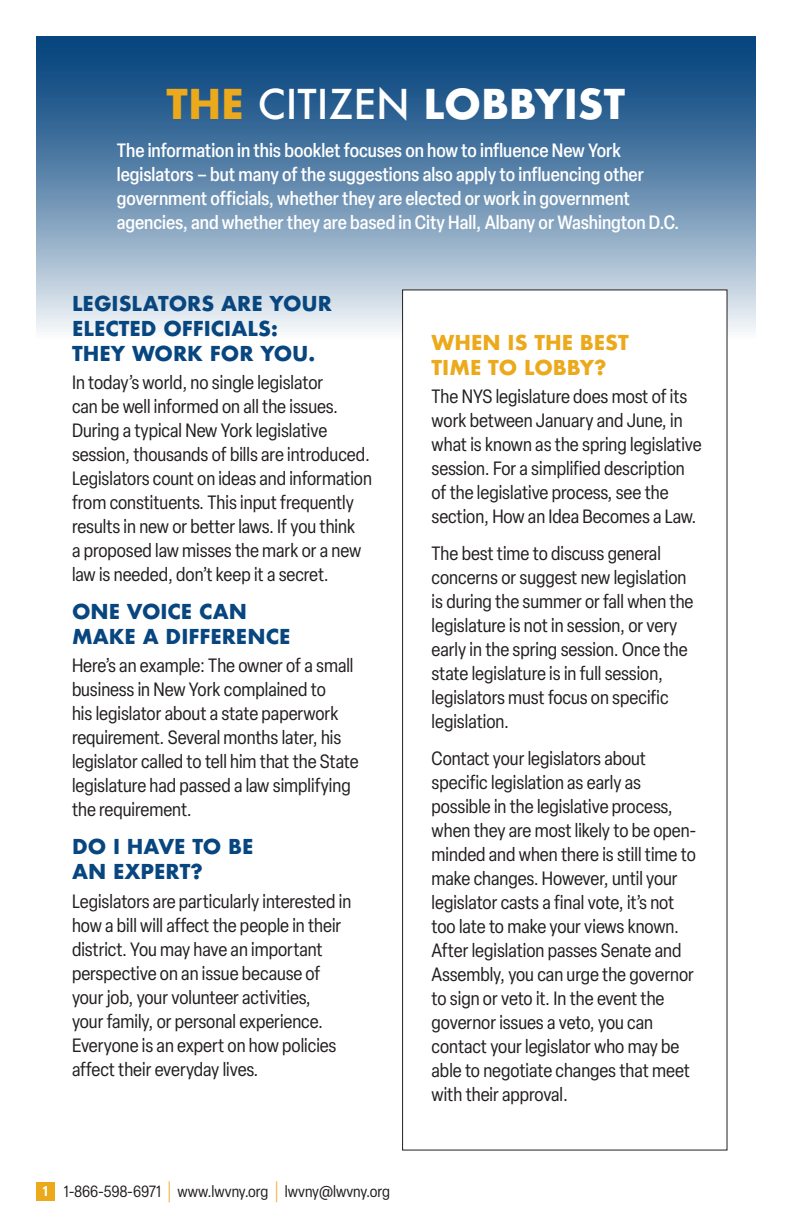
<style>
.page{position:relative;width:792px;height:1224px;background:#fff}
.page>*{position:absolute;margin:0;border:0;box-sizing:border-box;transform-origin:0 0}
.head{font:700 40px "Futura";color:#fff}
.head-2{font:700 20px/25px "Futura";color:#08467f}
.head-3{font:700 20px/25px "Futura";color:#eba91b}
.text_elza{font:condensed 19px/24px "Elza";color:#231f20}
.text_elza-2{font:500 condensed 19px/24px "Elza";color:#fff}
.text{font:condensed 16px "Elza";color:#231f20}
.text-2{font:700 condensed 14px "Elza";color:#fff}
.s1{color:#eba91b}
.s2{font-weight:500}
.s3{font-size:24px;color:#eba91b}
</style>
<div class="page">
<svg style="left:36px;top:36px;width:720px;height:296px;background:#638aae"></svg>
<div style="left:403px;top:290px;width:324px;height:860px;background:#fff"></div>
<div style="left:36px;top:1182px;width:19px;height:18px;background:#eba91b"></div>
<p class="head" style="left:167px;top:75px;width:460px"><span class="s1">THE</span> <span class="s2">CITIZEN</span> LOBBYIST</p>
<p class="text_elza-2" style="left:117px;top:138px;width:564px">The information in this booklet focuses on how to influence New York legislators – but many of the suggestions also apply to influencing other government officials, whether they are elected or work in government agencies, and whether they are based in City Hall, Albany or Washington D.C.</p>
<p class="head-2" style="left:72px;top:291px;width:261px">LEGISLATORS ARE YOUR<br>ELECTED OFFICIALS:<br>THEY WORK FOR YOU.</p>
<p class="text_elza" style="left:72px;top:370px;width:301px">In today’s world, no single legislator<br>can be well informed on all the issues.<br>During a typical New York legislative session, thousands of bills are introduced.<br>Legislators count on ideas and information from constituents. This input frequently results in new or better laws. If you think<br>a proposed law misses the mark or a new law is needed, don’t keep it a secret.</p>
<p class="head-2" style="left:72px;top:599px;width:220px">ONE VOICE CAN<br>MAKE A DIFFERENCE</p>
<p class="text_elza" style="left:72px;top:653px;width:288px">Here’s an example: The owner of a small business in New York complained to<br>his legislator about a state paperwork requirement. Several months later, his legislator called to tell him that the State legislature had passed a law simplifying the requirement.</p>
<p class="head-2" style="left:72px;top:834px;width:183px">DO I HAVE TO BE<br>AN EXPERT?</p>
<p class="text_elza" style="left:72px;top:889px;width:281px">Legislators are particularly interested in how a bill will affect the people in their district. You may have an important perspective on an issue because of your job, your volunteer activities,<br>your family, or personal experience.<br>Everyone is an expert on how policies affect their everyday lives.</p>
<p class="text-2" style="left:43px;top:1181px;width:7px">1</p>
<p class="text" style="left:64px;top:1181px;width:328px">1-866-598-6971 <span class="s3">|</span> www.lwvny.org <span class="s3">|</span> lwvny@lwvny.org</p>
<p class="head-3" style="left:432px;top:330px;width:199px">WHEN IS THE BEST<br>TIME TO LOBBY?</p>
<p class="text_elza" style="left:432px;top:384px;width:272px">The NYS legislature does most of its work between January and June, in what is known as the spring legislative session. For a simplified description of the legislative process, see the section, How an Idea Becomes a Law.</p>
<p class="text_elza" style="left:432px;top:541px;width:263px">The best time to discuss general concerns or suggest new legislation is during the summer or fall when the legislature is not in session, or very early in the spring session. Once the state legislature is in full session, legislators must focus on specific legislation.</p>
<p class="text_elza" style="left:432px;top:746px;width:266px">Contact your legislators about specific legislation as early as possible in the legislative process, when they are most likely to be open&shy;minded and when there is still time to make changes. However, until your legislator casts a final vote, it’s not too late to make your views known.<br>After legislation passes Senate and Assembly, you can urge the governor to sign or veto it. In the event the governor issues a veto, you can contact your legislator who may be able to negotiate changes that meet with their approval.</p>
</div>
